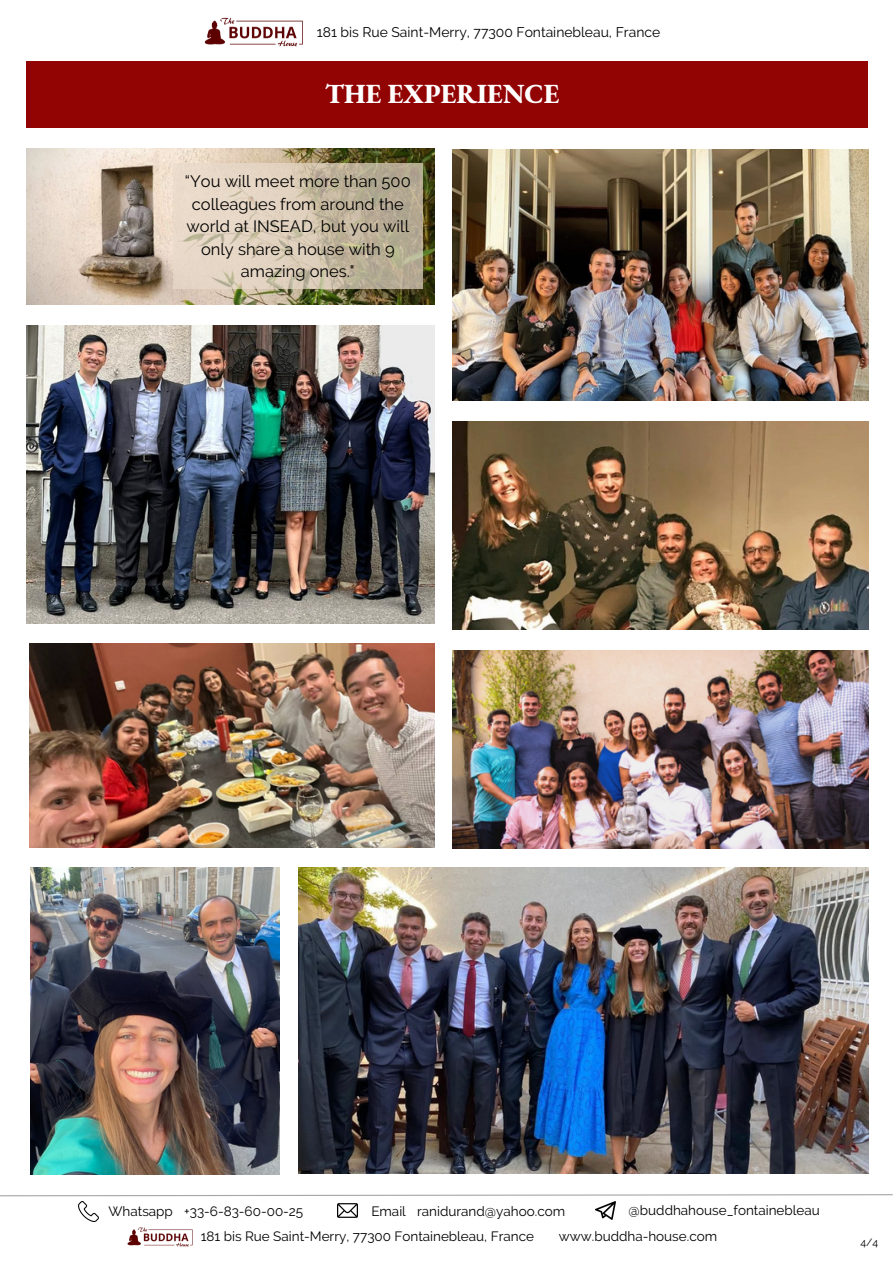
<style>
.page{position:relative;width:893px;height:1264px;background:#fff}
.page>*{position:absolute;margin:0;border:0;box-sizing:border-box;transform-origin:0 0}
.t1{font:800 27px "EB Garamond";color:#fff}
.t2{font:16.5px/22.5px "Raleway";color:#000;text-align:center}
.t3{font:13.95px "Raleway";color:#000}
.t4{font:13.5px/26.2px "Raleway";color:#000}
.t5{font:10.5px "Raleway";color:#000}
</style>
<div class="page">
<img style="left:27px;top:148px;width:407px;height:157px">
<img style="left:29px;top:643px;width:405px;height:205px">
<img style="left:30px;top:867px;width:249px;height:307px">
<img style="left:452px;top:650px;width:416px;height:198px">
<img style="left:452px;top:421px;width:416px;height:208px">
<img style="left:452px;top:149px;width:416px;height:251px">
<img style="left:299px;top:867px;width:569px;height:306px">
<img style="left:27px;top:325px;width:407px;height:298px">
<svg style="left:173px;top:164px;width:249px;height:125px;background:#d0c3ae"></svg>
<div style="left:27px;top:61px;width:840px;height:67px;background:#920303"></div>
<svg style="left:0;top:1194px;width:892px;height:2px"></svg>
<img style="left:204px;top:17px;width:99px;height:30px">
<img style="left:79px;top:1201px;width:20px;height:20px">
<img style="left:338px;top:1203px;width:20px;height:15px">
<img style="left:595px;top:1201px;width:20px;height:19px">
<img style="left:127px;top:1227px;width:66px;height:20px">
<p class="t3" style="left:317px;top:24px;width:345px">181 bis Rue Saint-Merry, 77300 Fontainebleau, France</p>
<h1 class="t1" style="left:325px;top:76px;width:235px">THE EXPERIENCE</h1>
<p class="t2" style="left:185px;top:170px;width:227px">“You will meet more than 500 colleagues from around the world at INSEAD, but you will only share a house with 9 amazing ones."</p>
<p class="t4" style="left:559px;top:1197px;width:262px;text-indent:70px">@buddhahouse_fontainebleau www.buddha-house.com</p>
<p class="t4" style="left:108px;top:1197px;width:196px">Whatsapp +33-6-83-60-00-25</p>
<p class="t4" style="left:371px;top:1197px;width:195px">Email ranidurand@yahoo.com</p>
<p class="t4" style="left:201px;top:1223px;width:334px">181 bis Rue Saint-Merry, 77300 Fontainebleau, France</p>
<p class="t5" style="left:860px;top:1236px;width:19px">4/4</p>
</div>
